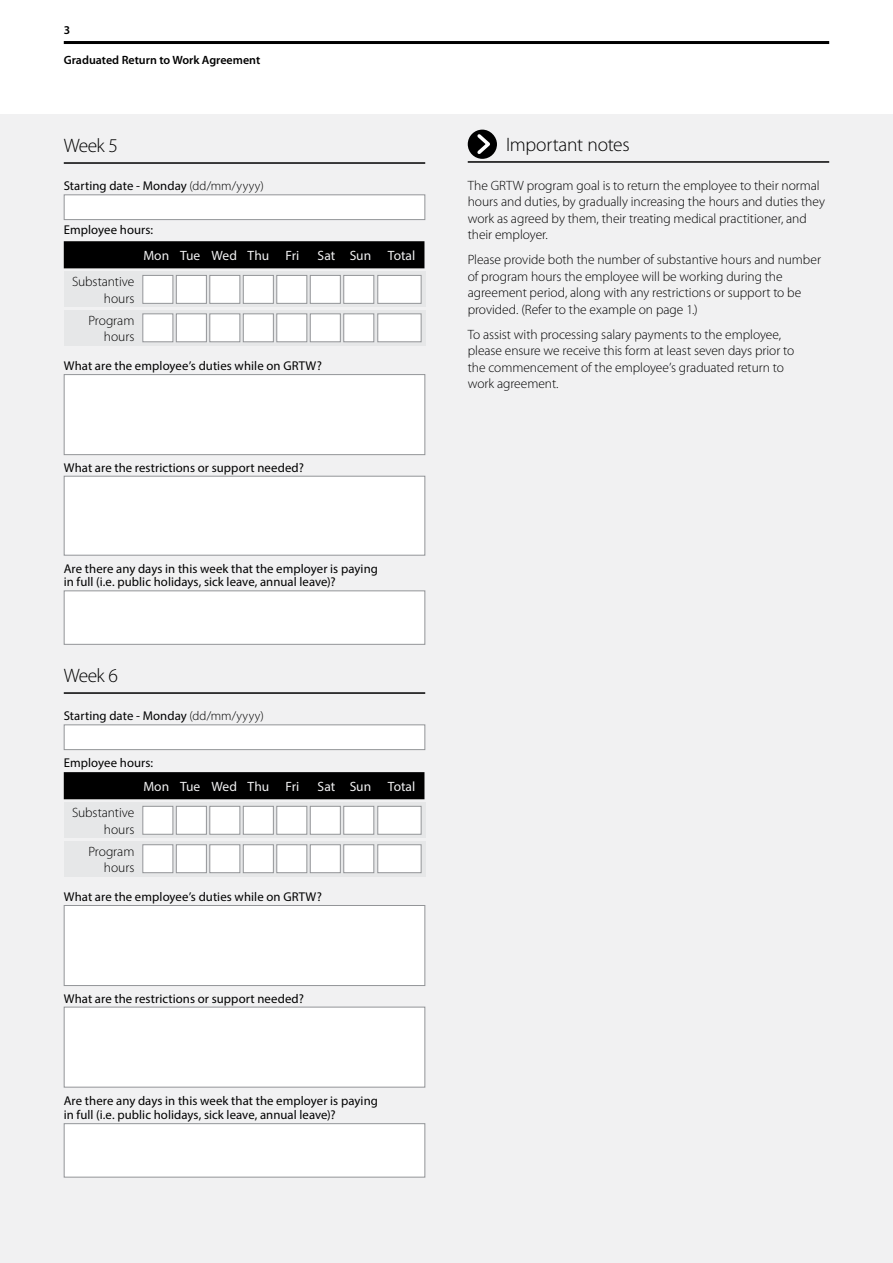
<style>
.page{position:relative;width:893px;height:1263px;background:#fff}
.page>*{position:absolute;margin:0;border:0;box-sizing:border-box;transform-origin:0 0}
.Section_Head_-_1_lin{font:300 19.5px "Myriad Pro";letter-spacing:-.02em;color:#000}
.QS_Bodycopy{font:300 13.5px/16.5px "Myriad Pro";letter-spacing:-.005em;color:#000;text-align:right}
.QS_Bodycopy-2{font:13.5px "Myriad Pro";letter-spacing:-.005em;color:#f1f1f2}
.table_row_head_8_5_r{font:12.75px/13.5px "Myriad Pro";letter-spacing:.005em;color:#000}
.Page_info{font:600 12px "Myriad Pro";color:#000}
.Page_Number{font:600 12px "Myriad Pro";color:#000}
.s1{font-weight:300}
</style>
<div class="page">
<hr style="left:64px;top:41px;width:765px;height:3px;background:#000">
<div style="left:0;top:115px;width:893px;height:1148px;background:#f1f1f2"></div>
<div style="left:64px;top:194px;width:361px;height:26px;background:#fff;border:1px solid #939598"></div>
<div style="left:64px;top:724px;width:361px;height:26px;background:#fff;border:1px solid #939598"></div>
<div style="left:64px;top:374px;width:361px;height:81px;background:#fff;border:1px solid #939598"></div>
<div style="left:64px;top:905px;width:361px;height:81px;background:#fff;border:1px solid #939598"></div>
<div style="left:64px;top:476px;width:361px;height:79px;background:#fff;border:1px solid #939598"></div>
<div style="left:64px;top:1007px;width:361px;height:80px;background:#fff;border:1px solid #939598"></div>
<hr style="left:64px;top:162px;width:361px;height:2px;background:#000">
<hr style="left:64px;top:692px;width:361px;height:2px;background:#000">
<div style="left:64px;top:241px;width:360px;height:27px;background:#000"></div>
<div style="left:64px;top:772px;width:360px;height:27px;background:#000"></div>
<div style="left:64px;top:271px;width:361px;height:36px;background:#e6e7e8"></div>
<div style="left:64px;top:802px;width:361px;height:36px;background:#e6e7e8"></div>
<div style="left:64px;top:310px;width:361px;height:36px;background:#e6e7e8"></div>
<div style="left:64px;top:841px;width:361px;height:35px;background:#e6e7e8"></div>
<div style="left:343px;top:275px;width:31px;height:29px;background:#fff;border:1px solid #939598"></div>
<div style="left:343px;top:806px;width:31px;height:29px;background:#fff;border:1px solid #939598"></div>
<div style="left:343px;top:313px;width:31px;height:29px;background:#fff;border:1px solid #939598"></div>
<div style="left:343px;top:844px;width:31px;height:29px;background:#fff;border:1px solid #939598"></div>
<div style="left:377px;top:275px;width:44px;height:29px;background:#fff;border:1px solid #939598"></div>
<div style="left:377px;top:806px;width:44px;height:29px;background:#fff;border:1px solid #939598"></div>
<div style="left:377px;top:313px;width:44px;height:29px;background:#fff;border:1px solid #939598"></div>
<div style="left:377px;top:844px;width:44px;height:29px;background:#fff;border:1px solid #939598"></div>
<div style="left:276px;top:275px;width:31px;height:29px;background:#fff;border:1px solid #939598"></div>
<div style="left:276px;top:806px;width:31px;height:29px;background:#fff;border:1px solid #939598"></div>
<div style="left:276px;top:313px;width:31px;height:29px;background:#fff;border:1px solid #939598"></div>
<div style="left:276px;top:844px;width:31px;height:29px;background:#fff;border:1px solid #939598"></div>
<div style="left:209px;top:275px;width:31px;height:29px;background:#fff;border:1px solid #939598"></div>
<div style="left:209px;top:806px;width:31px;height:29px;background:#fff;border:1px solid #939598"></div>
<div style="left:209px;top:313px;width:31px;height:29px;background:#fff;border:1px solid #939598"></div>
<div style="left:209px;top:844px;width:31px;height:29px;background:#fff;border:1px solid #939598"></div>
<div style="left:310px;top:275px;width:31px;height:29px;background:#fff;border:1px solid #939598"></div>
<div style="left:310px;top:806px;width:31px;height:29px;background:#fff;border:1px solid #939598"></div>
<div style="left:310px;top:313px;width:31px;height:29px;background:#fff;border:1px solid #939598"></div>
<div style="left:310px;top:844px;width:31px;height:29px;background:#fff;border:1px solid #939598"></div>
<div style="left:243px;top:275px;width:31px;height:29px;background:#fff;border:1px solid #939598"></div>
<div style="left:243px;top:806px;width:31px;height:29px;background:#fff;border:1px solid #939598"></div>
<div style="left:243px;top:313px;width:31px;height:29px;background:#fff;border:1px solid #939598"></div>
<div style="left:243px;top:844px;width:31px;height:29px;background:#fff;border:1px solid #939598"></div>
<div style="left:176px;top:275px;width:31px;height:29px;background:#fff;border:1px solid #939598"></div>
<div style="left:176px;top:806px;width:31px;height:29px;background:#fff;border:1px solid #939598"></div>
<div style="left:176px;top:313px;width:31px;height:29px;background:#fff;border:1px solid #939598"></div>
<div style="left:176px;top:844px;width:31px;height:29px;background:#fff;border:1px solid #939598"></div>
<div style="left:142px;top:275px;width:31px;height:29px;background:#fff;border:1px solid #939598"></div>
<div style="left:142px;top:806px;width:31px;height:29px;background:#fff;border:1px solid #939598"></div>
<div style="left:142px;top:313px;width:31px;height:29px;background:#fff;border:1px solid #939598"></div>
<div style="left:142px;top:844px;width:31px;height:29px;background:#fff;border:1px solid #939598"></div>
<div style="left:64px;top:1123px;width:361px;height:54px;background:#fff;border:1px solid #939598"></div>
<div style="left:64px;top:590px;width:361px;height:55px;background:#fff;border:1px solid #939598"></div>
<hr style="left:468px;top:161px;width:361px;height:2px;background:#000">
<div style="left:468px;top:130px;width:29px;height:29px;background:#000;border-radius:50%"></div>
<svg style="left:474px;top:131px;width:20px;height:26px"></svg>
<p class="Page_Number" style="left:64px;top:22px;width:8px">3</p>
<p class="Page_info" style="left:64px;top:52px;width:198px">Graduated Return to Work Agreement</p>
<p class="Section_Head_-_1_lin" style="left:64px;top:134px;width:56px">Week 5</p>
<p class="table_row_head_8_5_r" style="left:64px;top:179px;width:202px">Starting date - Monday <span class="s1">(dd/mm/yyyy)</span></p>
<p class="table_row_head_8_5_r" style="left:64px;top:223px;width:91px">Employee hours:</p>
<p class="QS_Bodycopy" style="left:72px;top:274px;width:64px">Substantive hours</p>
<p class="QS_Bodycopy" style="left:88px;top:312px;width:48px">Program hours</p>
<p class="QS_Bodycopy-2" style="left:143px;top:247px;width:27px">Mon</p>
<p class="QS_Bodycopy-2" style="left:180px;top:247px;width:22px">Tue</p>
<p class="QS_Bodycopy-2" style="left:212px;top:247px;width:27px">Wed</p>
<p class="QS_Bodycopy-2" style="left:248px;top:247px;width:23px">Thu</p>
<p class="QS_Bodycopy-2" style="left:285px;top:247px;width:15px">Fri</p>
<p class="QS_Bodycopy-2" style="left:318px;top:247px;width:19px">Sat</p>
<p class="QS_Bodycopy-2" style="left:350px;top:247px;width:23px">Sun</p>
<p class="QS_Bodycopy-2" style="left:388px;top:247px;width:29px">Total</p>
<p class="table_row_head_8_5_r" style="left:64px;top:359px;width:260px">What are the employee’s duties while on GRTW?</p>
<p class="table_row_head_8_5_r" style="left:64px;top:460px;width:242px">What are the restrictions or support needed?</p>
<p class="table_row_head_8_5_r" style="left:64px;top:561px;width:316px">Are there any days in this week that the employer is paying in full (i.e. public holidays, sick leave, annual leave)?</p>
<p class="Section_Head_-_1_lin" style="left:64px;top:664px;width:56px">Week 6</p>
<p class="table_row_head_8_5_r" style="left:64px;top:709px;width:202px">Starting date - Monday <span class="s1">(dd/mm/yyyy)</span></p>
<p class="table_row_head_8_5_r" style="left:64px;top:755px;width:91px">Employee hours:</p>
<p class="QS_Bodycopy" style="left:72px;top:804px;width:64px">Substantive hours</p>
<p class="QS_Bodycopy" style="left:88px;top:843px;width:48px">Program hours</p>
<p class="QS_Bodycopy-2" style="left:143px;top:778px;width:27px">Mon</p>
<p class="QS_Bodycopy-2" style="left:180px;top:778px;width:22px">Tue</p>
<p class="QS_Bodycopy-2" style="left:212px;top:778px;width:27px">Wed</p>
<p class="QS_Bodycopy-2" style="left:248px;top:778px;width:23px">Thu</p>
<p class="QS_Bodycopy-2" style="left:285px;top:778px;width:15px">Fri</p>
<p class="QS_Bodycopy-2" style="left:318px;top:778px;width:19px">Sat</p>
<p class="QS_Bodycopy-2" style="left:350px;top:778px;width:23px">Sun</p>
<p class="QS_Bodycopy-2" style="left:388px;top:778px;width:29px">Total</p>
<p class="table_row_head_8_5_r" style="left:64px;top:890px;width:260px">What are the employee’s duties while on GRTW?</p>
<p class="table_row_head_8_5_r" style="left:64px;top:991px;width:242px">What are the restrictions or support needed?</p>
<p class="table_row_head_8_5_r" style="left:64px;top:1094px;width:316px">Are there any days in this week that the employer is paying in full (i.e. public holidays, sick leave, annual leave)?</p>
<p class="Section_Head_-_1_lin" style="left:506px;top:133px;width:125px">Important notes</p>
<p class="QS_Bodycopy" style="left:468px;top:177px;width:359px;text-align:left">The GRTW program goal is to return the employee to their normal hours and duties, by gradually increasing the hours and duties they work as agreed by them, their treating medical practitioner, and their employer.</p>
<p class="QS_Bodycopy" style="left:468px;top:252px;width:355px;text-align:left">Please provide both the number of substantive hours and number of program hours the employee will be working during the agreement period, along with any restrictions or support to be provided. (Refer to the example on page 1.)</p>
<p class="QS_Bodycopy" style="left:468px;top:326px;width:328px;text-align:left">To assist with processing salary payments to the employee, please ensure we receive this form at least seven days prior to the commencement of the employee’s graduated return to work agreement.</p>
</div>
